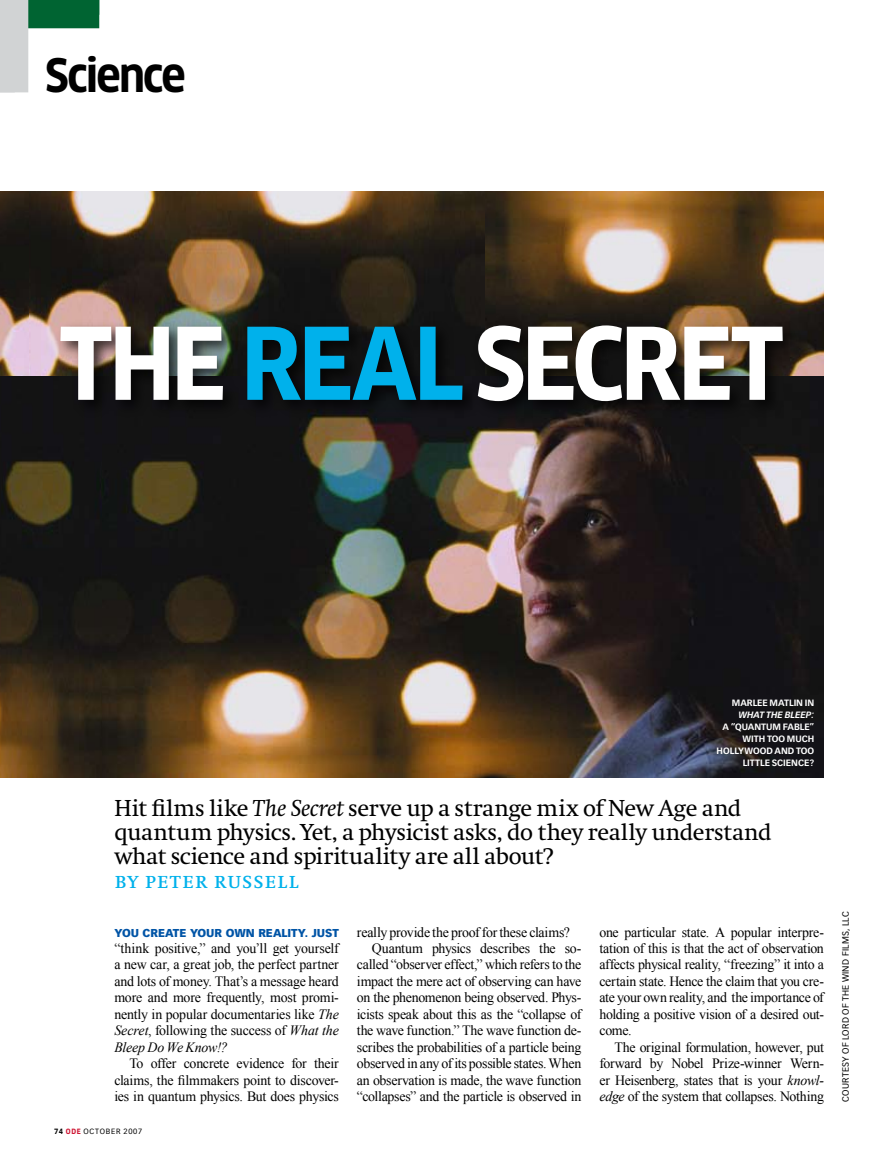
<style>
.page{position:relative;width:878px;height:1161px;background:#fff}
.page>*{position:absolute;margin:0;border:0;box-sizing:border-box;transform-origin:0 0}
.t1{font:700 97.5px "Clan Narrow";letter-spacing:-.035em;color:#fff}
.t2{font:700 45px "Clan Narrow";color:#000}
.t3{font:24px/24px "Swift";letter-spacing:-.02em;color:#000}
.t4{font:24px "Swift SC";letter-spacing:.025em;color:#00b1eb}
.t5{font:14.1px/16.5px "Times New Roman";letter-spacing:-.02em;color:#000;text-align:justify}
.t6{font:900 11.25px "Vectora LH";letter-spacing:-.005em;color:#0054a6}
.t7{font:700 9px/12px "Vectora LH";letter-spacing:-.005em;color:#fff;text-align:right}
.t8{font:9px "Vectora LH";letter-spacing:.025em;color:#000}
.t9{font:italic 700 9px "Vectora LH";color:#fff}
.t10{font:7.5px "Vectora LH";letter-spacing:.1em;color:#000}
.s1{color:#00b1eb}
.s2{font-style:italic}
.s3{font-family:"Clan Narrow";font-weight:700;font-size:7.2px}
.s4{font-family:"Clan Narrow";font-weight:700;font-size:7.2px;color:#ce1432}
</style>
<div class="page">
<img style="left:0;top:191px;width:461px;height:186px">
<img style="left:461px;top:191px;width:363px;height:186px">
<img style="left:0;top:377px;width:102px;height:401px">
<img style="left:102px;top:377px;width:722px;height:401px">
<div style="left:0;top:0;width:99px;height:28px;background:#006432"></div>
<div style="left:0;top:0;width:28px;height:92px;background:#d1d3d4"></div>
<div style="left:53px;top:318px;width:749px;height:102px;background:#000;opacity:.75"></div>
<h2 class="t2" style="left:45px;top:48px;width:142px">SCIENCE</h2>
<h1 class="t1" style="left:59px;top:304px;width:723px">THE <span class="s1">REAL</span> SECRET</h1>
<p class="t7" style="left:731px;top:697px;width:84px">MARLEE MATLIN IN</p>
<p class="t9" style="left:738px;top:709px;width:77px">WHAT THE BLEEP:</p>
<p class="t7" style="left:716px;top:721px;width:99px">A “QUANTUM FABLE”<br>WITH TOO MUCH<br>HOLLYWOOD AND TOO<br>LITTLE SCIENCE?</p>
<h3 class="t3" style="left:114px;top:796px;width:659px">Hit films like <span class="s2">The Secret</span> serve up a strange mix of New Age and quantum physics. Yet, a physicist asks, do they really understand what science and spirituality are all about?</h3>
<h3 class="t4" style="left:114px;top:867px;width:186px">by peter russell</h3>
<p class="t6" style="left:114px;top:925px;width:226px">YOU CREATE YOUR OWN REALITY. JUST</p>
<p class="t5" style="left:114px;top:940px;width:226px">“think positive,” and you’ll get yourself a new car, a great job, the perfect partner and lots of money. That’s a message heard more and more frequently, most promi&shy;nently in popular documentaries like <span class="s2">The Secret</span>, following the success of <span class="s2">What the Bleep Do We Know!?</span></p>
<p class="t5" style="left:114px;top:1055px;width:226px;text-indent:15px">To offer concrete evidence for their claims, the filmmakers point to discover&shy;ies in quantum physics. But does physics</p>
<p class="t10" style="left:54px;top:1127px;width:90px"><span class="s3">74</span> <span class="s4">ODE</span> OCTOBER 2007</p>
<p class="t5" style="left:357px;top:923px;width:214px">really provide the proof for these claims?</p>
<p class="t5" style="left:372px;top:940px;width:211px">Quantum physics describes the so-</p>
<p class="t5" style="left:357px;top:956px;width:226px">called “observer effect,” which refers to the</p>
<p class="t5" style="left:357px;top:973px;width:226px">impact the mere act of observing can have</p>
<p class="t5" style="left:357px;top:989px;width:226px">on the phenomenon being observed. Phys-</p>
<p class="t5" style="left:357px;top:1006px;width:226px">icists speak about this as the “collapse of</p>
<p class="t5" style="left:357px;top:1022px;width:226px">the wave function.” The wave function de-</p>
<p class="t5" style="left:357px;top:1038px;width:226px">scribes the probabilities of a particle being</p>
<p class="t5" style="left:357px;top:1055px;width:226px">observed in any of its possible states. When</p>
<p class="t5" style="left:357px;top:1071px;width:226px">an observation is made, the wave function</p>
<p class="t5" style="left:357px;top:1088px;width:226px">“collapses” and the particle is observed in</p>
<p class="t5" style="left:599px;top:923px;width:226px">one particular state. A popular interpre&shy;tation of this is that the act of observation affects physical reality, “freezing” it into a certain state. Hence the claim that you cre&shy;ate your own reality, and the importance of holding a positive vision of a desired out&shy;come.</p>
<p class="t5" style="left:599px;top:1038px;width:226px;text-indent:15px">The original formulation, however, put forward by Nobel Prize-winner Wern&shy;er Heisenberg, states that is your <span class="s2">knowl&shy;edge</span> of the system that collapses. Nothing</p>
<p class="t8" style="left:840px;top:1102px;width:191px;rotate:-90deg">COURTESY OF LORD OF THE WIND FILMS, LLC</p>
</div>
